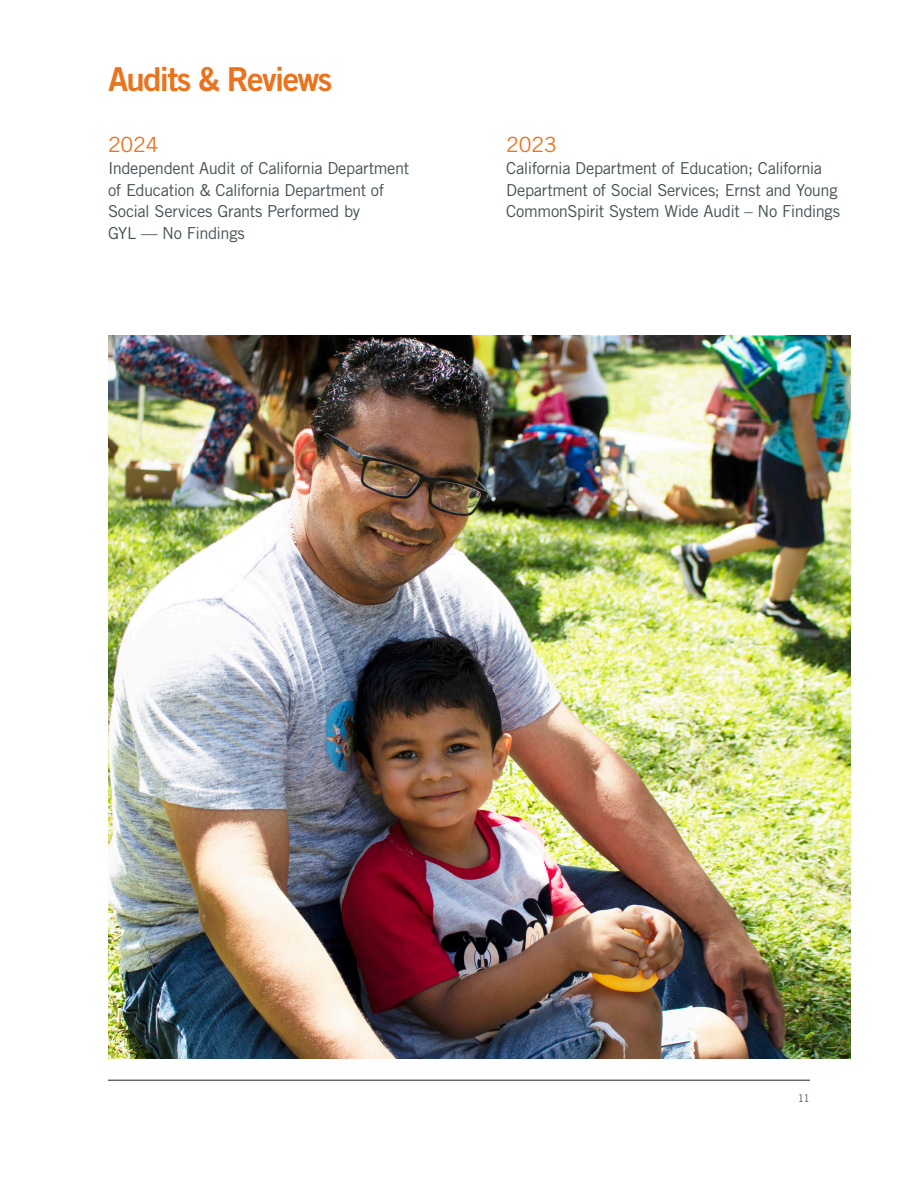
<style>
.page{position:relative;width:918px;height:1188px;background:#fff}
.page>*{position:absolute;margin:0;border:0;box-sizing:border-box;transform-origin:0 0}
.h2_subhead_orange{font:33px "Trade Gothic LT Std Bd 2";letter-spacing:-.05em;color:#e9731e}
.p_date_subheads{font:21px "Trade Gothic LT Std";letter-spacing:-.01em;color:#e9731e}
.p_body{font:16.5px/21.8px "Trade Gothic LT Std";letter-spacing:-.025em;color:#465155}
.p_date_subheads-2{font:16.5px/21.8px "Trade Gothic LT Std";letter-spacing:-.025em;color:#465155}
.t1{font:10.5px "Trade Gothic LT Std";color:#465155}
</style>
<div class="page">
<hr style="left:108px;top:1080px;width:702px;height:1px;background:#231f20">
<img style="left:108px;top:335px;width:742px;height:723px">
<p class="h2_subhead_orange" style="left:108px;top:59px;width:226px">Audits &amp; Reviews</p>
<p class="p_date_subheads" style="left:108px;top:132px;width:52px">2024</p>
<p class="p_date_subheads-2" style="left:108px;top:157px;width:303px">Independent Audit of California Department of Education &amp; California Department of Social Services Grants Performed by<br>GYL — No Findings</p>
<p class="p_date_subheads" style="left:506px;top:132px;width:52px">2023</p>
<p class="p_body" style="left:506px;top:157px;width:335px">California Department of Education; California<br>Department of Social Services; Ernst and Young<br>CommonSpirit System Wide Audit – No Findings</p>
<p class="t1" style="left:798px;top:1092px;width:14px">11</p>
</div>
